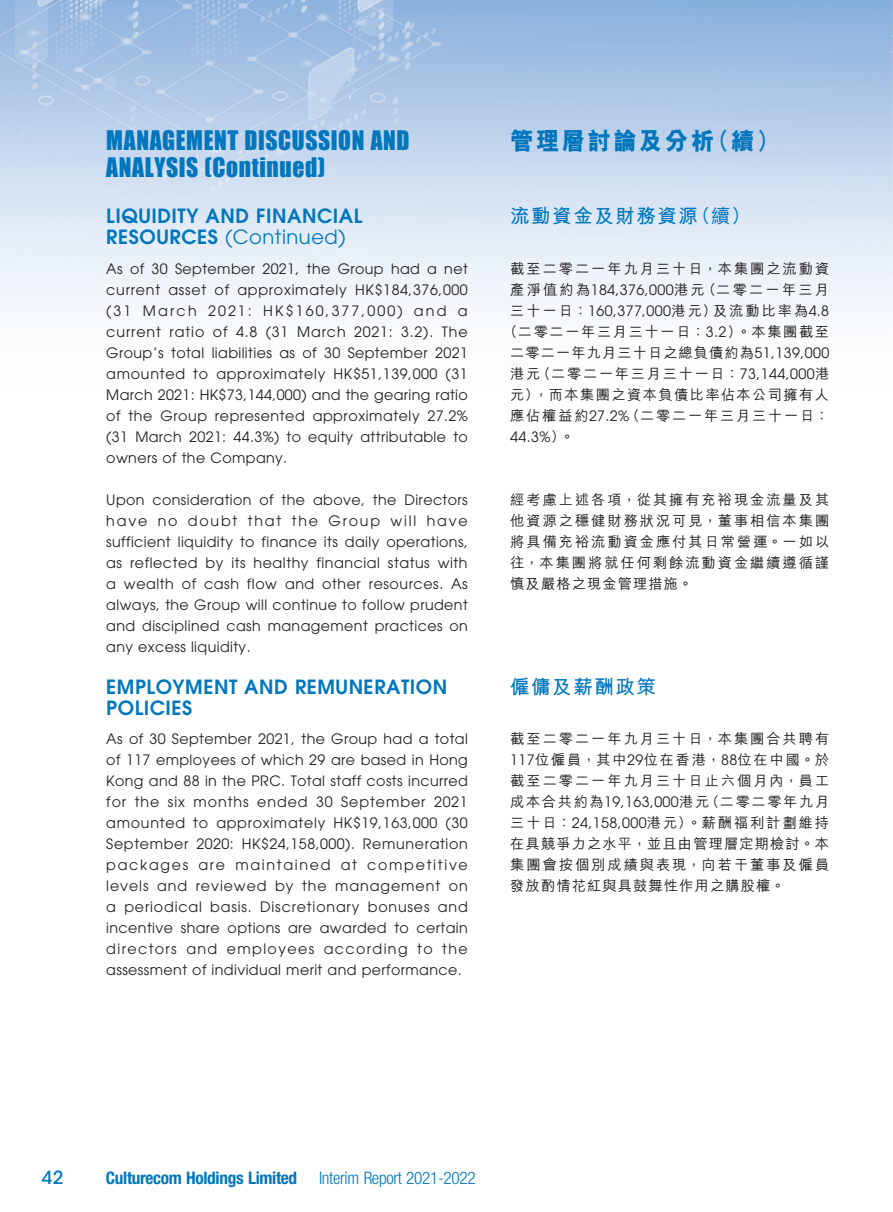
<style>
.page{position:relative;width:893px;height:1212px;background:#fff}
.page>*{position:absolute;margin:0;border:0;box-sizing:border-box;transform-origin:0 0}
.t1{font:24.75px/27px "Impact";letter-spacing:.025em;color:#0077bd;scale:.95 1}
.t2{font:800 24.75px "M Hei HK";letter-spacing:.095em;color:#0077bd;scale:.95 1}
.t3{font:600 19.5px/21px "Avant Garde";letter-spacing:.03em;color:#0077bd}
.t4{font:700 19.5px "M Hei HK";letter-spacing:.08em;color:#0077bd}
.t5{font:500 18px "ITC Avant Garde Std";color:#0077bd}
.t6{font:700 condensed 17.25px "Helvetica Neue LT Std";letter-spacing:-.02em;color:#0077bd}
.t7{font:300 condensed 17.25px "Helvetica Neue LT Std";letter-spacing:-.02em;color:#0077bd}
.t8{font:14.25px/21px "Avant Garde";letter-spacing:.03em;color:#231f20;text-align:justify}
.t9{font:500 14.25px/21px "M Hei HK";letter-spacing:.125em;color:#231f20;text-align:justify}
.s1{font-weight:400}
.s2{font-weight:500}
.s3{font-family:"Avant Garde";font-weight:400}
.s4{font-family:"M Hei HK";font-weight:500}
</style>
<div class="page">
<img style="left:0;top:0;width:893px;height:312px">
<h1 class="t1" style="left:106px;top:126px;width:321px">MANAGEMENT DISCUSSION AND<br>ANALYSIS (Continued)</h1>
<h2 class="t3" style="left:106px;top:205px;width:258px">LIQUIDITY AND FINANCIAL<br>RESOURCES <span class="s1">(Continued)</span></h2>
<p class="t8" style="left:106px;top:258px;width:363px">As of 30 September 2021, the Group had a net current asset of approximately HK$184,376,000 (31 March 2021: HK$160,377,000) and a current ratio of 4.8 (31 March 2021: 3.2). The Group’s total liabilities as of 30 September 2021 amounted to approximately HK$51,139,000 (31<br>March 2021: HK$73,144,000) and the gearing ratio of the Group represented approximately 27.2% (31 March 2021: 44.3%) to equity attributable to owners of the Company.</p>
<p class="t8" style="left:106px;top:489px;width:363px">Upon consideration of the above, the Directors have no doubt that the Group will have sufficient liquidity to finance its daily operations, as reflected by its healthy financial status with a wealth of cash flow and other resources. As always, the Group will continue to follow prudent and disciplined cash management practices on any excess liquidity.</p>
<h2 class="t3" style="left:106px;top:676px;width:342px">EMPLOYMENT AND REMUNERATION<br>POLICIES</h2>
<p class="t8" style="left:106px;top:729px;width:363px">As of 30 September 2021, the Group had a total of 117 employees of which 29 are based in Hong Kong and 88 in the PRC. Total staff costs incurred for the six months ended 30 September 2021 amounted to approximately HK$19,163,000 (30<br>September 2020: HK$24,158,000). Remuneration packages are maintained at competitive levels and reviewed by the management on a periodical basis. Discretionary bonuses and incentive share options are awarded to certain directors and employees according to the assessment of individual merit and performance.</p>
<h1 class="t2" style="left:510px;top:124px;width:285px">管理層討論及分析（續）</h1>
<h2 class="t4" style="left:510px;top:202px;width:242px">流動資金及財務資源<span class="s2">（續）</span></h2>
<p class="t9" style="left:503px;top:257px;width:328px;text-align:center">截至二零二一年九月三十日，本集團之流動資產淨值約為<span class="s3">184,376,000</span>港元（二零二一年三月三十一日：<span class="s3">160,377,000</span>港元）及流動比率為<span class="s3">4.8</span>（二零二一年三月三十一日：<span class="s3">3.2</span>）。本集團截至二零二一年九月三十日之總負債約為<span class="s3">51,139,000</span>港元（二零二一年三月三十一日：<span class="s3">73,144,000</span>港元），而本集團之資本負債比率佔本公司擁有人應佔權益約<span class="s3">27.2%</span>（二零二一年三月三十一日：</p>
<p class="t8" style="left:510px;top:426px;width:66px">44.3%<span class="s4">）。</span></p>
<p class="t9" style="left:510px;top:488px;width:320px">經考慮上述各項，從其擁有充裕現金流量及其他資源之穩健財務狀況可見，董事相信本集團將具備充裕流動資金應付其日常營運。一如以往，本集團將就任何剩餘流動資金繼續遵循謹慎及嚴格之現金管理措施。</p>
<h2 class="t4" style="left:510px;top:672px;width:147px">僱傭及薪酬政策</h2>
<p class="t9" style="left:510px;top:727px;width:320px">截至二零二一年九月三十日，本集團合共聘有<span class="s3">117</span>位僱員，其中<span class="s3">29</span>位在香港，<span class="s3">88</span>位在中國。於截至二零二一年九月三十日止六個月內，員工成本合共約為<span class="s3">19,163,000</span>港元（二零二零年九月三十日：<span class="s3">24,158,000</span>港元）。薪酬福利計劃維持在具競爭力之水平，並且由管理層定期檢討。本集團會按個別成績與表現，向若干董事及僱員發放酌情花紅與具鼓舞性作用之購股權。</p>
<p class="t5" style="left:42px;top:1167px;width:23px">42</p>
<p class="t6" style="left:106px;top:1167px;width:193px">Culturecom Holdings Limited</p>
<p class="t7" style="left:319px;top:1168px;width:158px">Interim Report 2021-2022</p>
</div>
